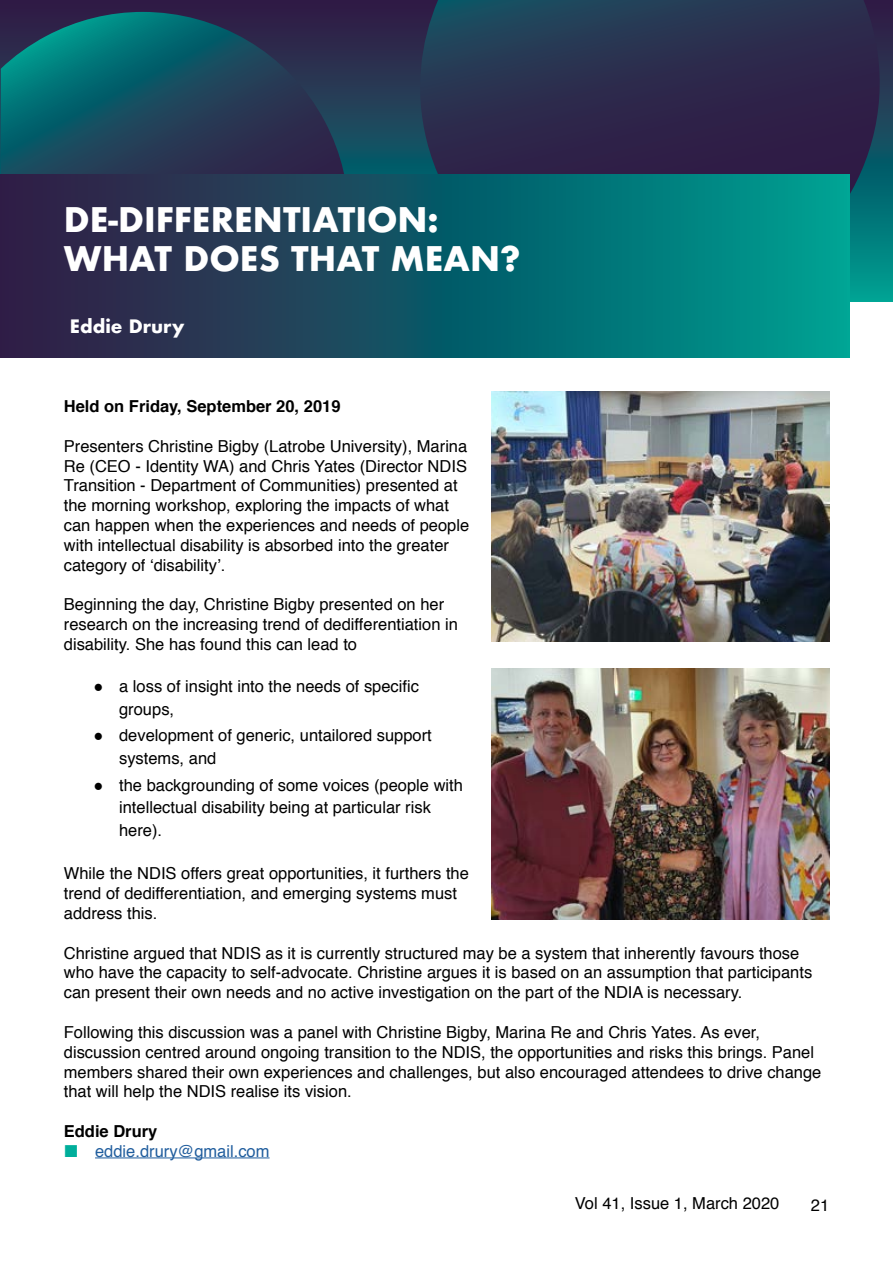
<style>
.page{position:relative;width:893px;height:1263px;background:#fff}
.page>*{position:absolute;margin:0;border:0;box-sizing:border-box;transform-origin:0 0}
.t1{font:700 33px/39.6px "Futura";color:#fff}
.t2{font:700 18px "Futura";color:#fff}
.t3{font:16.5px/19.8px "Helvetica";color:#000}
.t4{font:700 16.5px "Helvetica";color:#000}
.t5{font:16.5px "Helvetica";color:#215e9e}
</style>
<div class="page">
<svg style="left:0;top:0;width:415px;height:174px;background:#253251"></svg>
<svg style="left:415px;top:0;width:478px;height:302px;background:#273251"></svg>
<svg style="left:1px;top:12px;width:349px;height:162px;background:#1a495e"></svg>
<svg style="left:0;top:174px;width:850px;height:183px;background:#125a68"></svg>
<hr style="left:95px;top:1157px;width:175px;height:1px;background:#215e9e">
<img style="left:491px;top:391px;width:338px;height:251px">
<img style="left:491px;top:668px;width:338px;height:251px">
<h1 class="t1" style="left:64px;top:200px;width:458px">DE-DIFFERENTIATION:<br>WHAT DOES THAT MEAN?</h1>
<p class="t2" style="left:70px;top:313px;width:116px">Eddie Drury</p>
<p class="t4" style="left:64px;top:393px;width:278px">Held on Friday, September 20, 2019</p>
<p class="t3" style="left:64px;top:436px;width:407px">Presenters Christine Bigby (Latrobe University), Marina Re (CEO - Identity WA) and Chris Yates (Director NDIS Transition - Department of Communities) presented at the morning workshop, exploring the impacts of what can happen when the experiences and needs of people with intellectual disability is absorbed into the greater category of ‘disability’.</p>
<p class="t3" style="left:64px;top:595px;width:396px">Beginning the day, Christine Bigby presented on her research on the increasing trend of dedifferentiation in disability. She has found this can lead to</p>
<p class="t3" style="left:119px;top:675px;width:301px;line-height:22.5px;text-indent:-26px">● a loss of insight into the needs of specific groups,</p>
<p class="t3" style="left:119px;top:725px;width:314px;line-height:22.5px;text-indent:-26px">● development of generic, untailored support systems, and</p>
<p class="t3" style="left:119px;top:774px;width:345px;line-height:22.5px;text-indent:-26px">● the backgrounding of some voices (people with intellectual disability being at particular risk here).</p>
<p class="t3" style="left:64px;top:864px;width:407px">While the NDIS offers great opportunities, it furthers the trend of dedifferentiation, and emerging systems must address this.</p>
<p class="t3" style="left:64px;top:943px;width:750px">Christine argued that NDIS as it is currently structured may be a system that inherently favours those who have the capacity to self-advocate. Christine argues it is based on an assumption that participants can present their own needs and no active investigation on the part of the NDIA is necessary.</p>
<p class="t3" style="left:64px;top:1023px;width:759px">Following this discussion was a panel with Christine Bigby, Marina Re and Chris Yates. As ever, discussion centred around ongoing transition to the NDIS, the opportunities and risks this brings. Panel members shared their own experiences and challenges, but also encouraged attendees to drive change that will help the NDIS realise its vision.</p>
<p class="t4" style="left:64px;top:1118px;width:95px">Eddie Drury</p>
<p class="t5" style="left:95px;top:1138px;width:176px">eddie.drury@gmail.com</p>
<p class="t3" style="left:575px;top:1194px;width:206px">Vol 41, Issue 1, March 2020</p>
<p class="t3" style="left:811px;top:1195px;width:20px">21</p>
</div>
